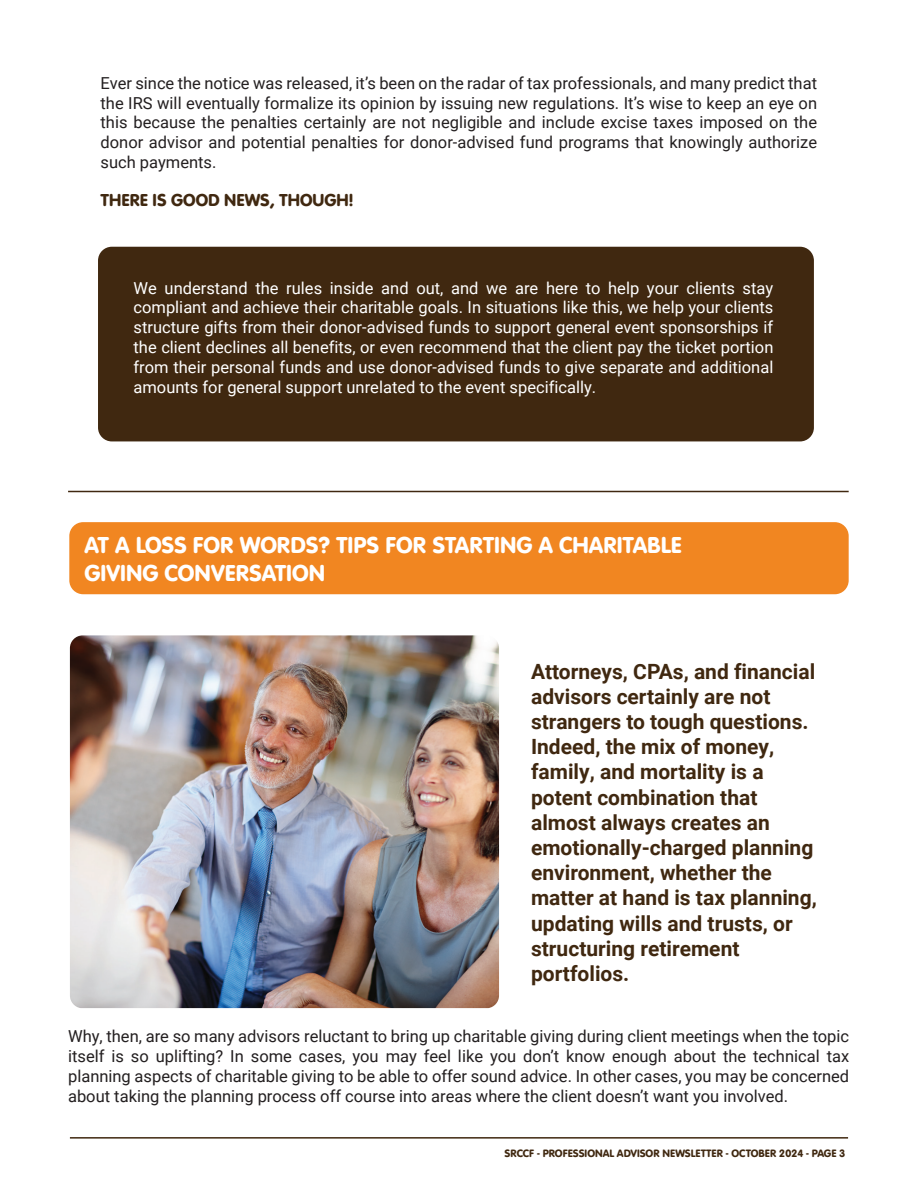
<style>
.page{position:relative;width:918px;height:1188px;background:#fff}
.page>*{position:absolute;margin:0;border:0;box-sizing:border-box;transform-origin:0 0}
.t1{font:24px/28.8px "VAG Rundschrift D";letter-spacing:-.005em;color:#fff}
.t2{font:700 21px/25.2px "Roboto";color:#402810}
.t3{font:18px "VAG Rundschrift D";color:#402810}
.t4{font:16.5px/19.8px "Roboto";color:#231f20;text-align:justify}
.t5{font:16.5px/19.8px "Roboto";color:#fff;text-align:justify}
.t6{font:11.25px "VAG Rundschrift D";color:#402810}
</style>
<div class="page">
<div style="left:98px;top:247px;width:716px;height:194px;background:#402810;border-radius:14px"></div>
<hr style="left:70px;top:1137px;width:778px;height:2px;background:#402810">
<img style="left:70px;top:635px;width:429px;height:373px">
<div style="left:69px;top:522px;width:780px;height:72px;background:#f18621;border-radius:14px"></div>
<hr style="left:68px;top:491px;width:781px;height:1px;background:#402810">
<p class="t4" style="left:101px;top:72px;width:718px">Ever since the notice was released, it’s been on the radar of tax professionals, and many predict that the IRS will eventually formalize its opinion by issuing new regulations. It’s wise to keep an eye on this because the penalties certainly are not negligible and include excise taxes imposed on the donor advisor and potential penalties for donor-advised fund programs that knowingly authorize such payments.</p>
<p class="t3" style="left:101px;top:189px;width:254px">THERE IS GOOD NEWS, THOUGH!</p>
<p class="t5" style="left:134px;top:277px;width:641px">We understand the rules inside and out, and we are here to help your clients stay compliant and achieve their charitable goals. In situations like this, we help your clients structure gifts from their donor-advised funds to support general event sponsorships if the client declines all benefits, or even recommend that the client pay the ticket portion from their personal funds and use donor-advised funds to give separate and additional amounts for general support unrelated to the event specifically.</p>
<h1 class="t1" style="left:85px;top:530px;width:599px">AT A LOSS FOR WORDS? TIPS FOR STARTING A CHARITABLE<br>GIVING CONVERSATION</h1>
<p class="t2" style="left:531px;top:658px;width:287px">Attorneys, CPAs, and financial advisors certainly are not strangers to tough questions.<br>Indeed, the mix of money, family, and mortality is a potent combination that almost always creates an emotionally-charged planning environment, whether the matter at hand is tax planning, updating wills and trusts, or structuring retirement portfolios.</p>
<p class="t4" style="left:68px;top:1026px;width:783px">Why, then, are so many advisors reluctant to bring up charitable giving during client meetings when the topic itself is so uplifting? In some cases, you may feel like you don’t know enough about the technical tax planning aspects of charitable giving to be able to offer sound advice. In other cases, you may be concerned about taking the planning process off course into areas where the client doesn’t want you involved.</p>
<p class="t6" style="left:505px;top:1147px;width:342px">SRCCF - PROFESSIONAL ADVISOR NEWSLETTER - OCTOBER 2024 - PAGE 3</p>
</div>
